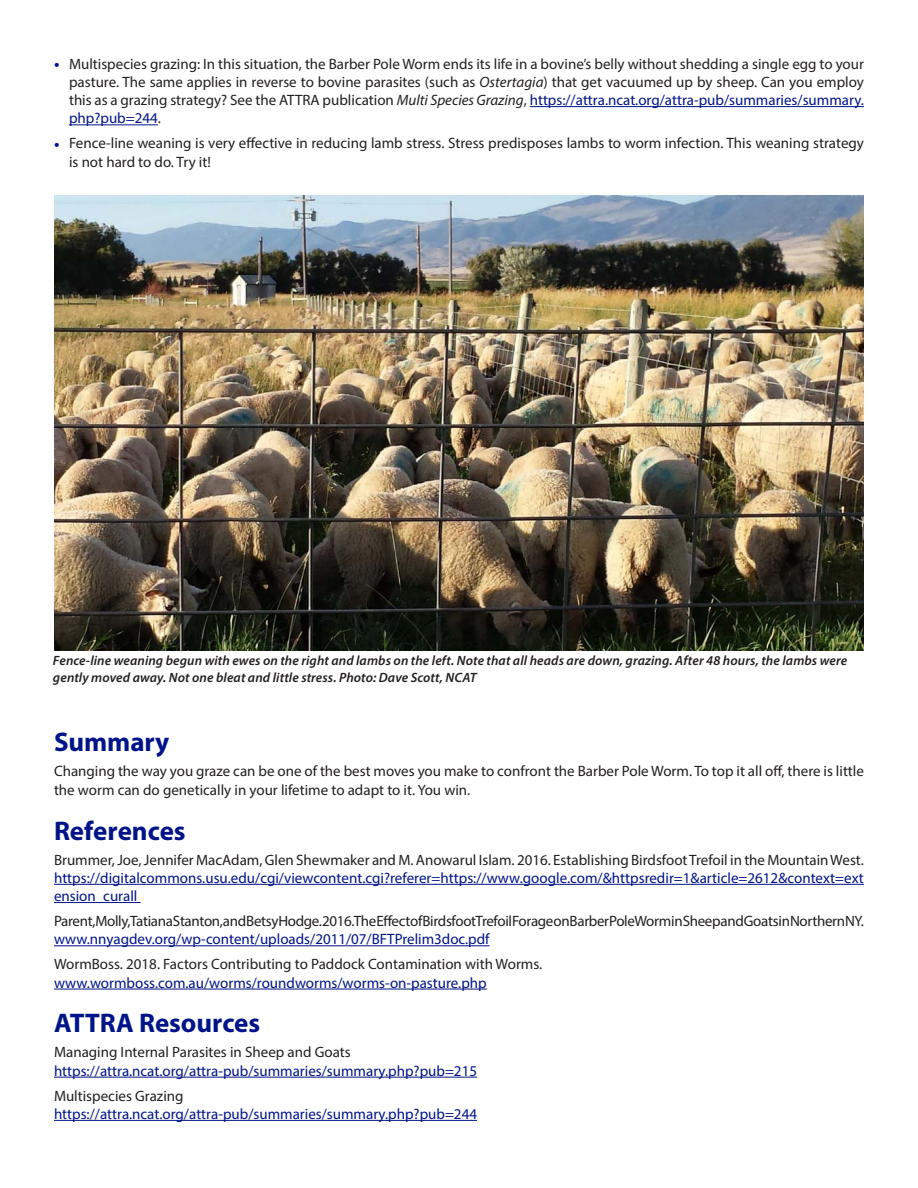
<style>
.page{position:relative;width:918px;height:1188px;background:#fff}
.page>*{position:absolute;margin:0;border:0;box-sizing:border-box;transform-origin:0 0}
.t1{font:700 27px "Myriad Pro";color:#001489}
.t2{font:15px/18.3px "Myriad Pro";color:#231f20}
.t3{font:15px/18.3px "Myriad Pro";color:#001489}
.t4{font:15px "Myriad Pro";letter-spacing:-.02em;color:#231f20}
.t5{font:italic 600 13.5px/16.5px "Myriad Pro";letter-spacing:.01em;color:#231f20}
.s1{font-size:19.5px;color:#001489}
.s2{font-style:italic}
.s3{color:#001489}
</style>
<div class="page">
<hr style="left:530px;top:106px;width:334px;height:1px;background:#001489">
<hr style="left:69px;top:124px;width:89px;height:1px;background:#001489">
<hr style="left:54px;top:884px;width:810px;height:1px;background:#001489">
<hr style="left:54px;top:902px;width:87px;height:1px;background:#001489">
<hr style="left:54px;top:945px;width:436px;height:1px;background:#001489">
<hr style="left:54px;top:989px;width:433px;height:1px;background:#001489">
<hr style="left:54px;top:1077px;width:423px;height:1px;background:#001489">
<hr style="left:54px;top:1120px;width:423px;height:1px;background:#001489">
<img style="left:54px;top:195px;width:810px;height:456px">
<p class="t2" style="left:69px;top:56px;width:796px;text-align:justify;text-indent:-15px"><span class="s1">•</span> Multispecies grazing: In this situation, the Barber Pole Worm ends its life in a bovine’s belly without shedding a single egg to your pasture. The same applies in reverse to bovine parasites (such as <span class="s2">Ostertagia</span>) that get vacuumed up by sheep. Can you employ this as a grazing strategy? See the ATTRA publication <span class="s2">Multi Species Grazing</span>, <span class="s3">https://attra.ncat.org/attra-pub/summaries/summary. php?pub=244</span>.</p>
<p class="t2" style="left:69px;top:136px;width:796px;text-indent:-15px"><span class="s1">•</span> Fence-line weaning is very effective in reducing lamb stress. Stress predisposes lambs to worm infection. This weaning strategy is not hard to do. Try it!</p>
<p class="t5" style="left:53px;top:654px;width:796px">Fence-line weaning begun with ewes on the right and lambs on the left. Note that all heads are down, grazing. After 48 hours, the lambs were gently moved away. Not one bleat and little stress. Photo: Dave Scott, NCAT</p>
<h1 class="t1" style="left:54px;top:732px;width:117px">Summary</h1>
<p class="t2" style="left:54px;top:764px;width:812px">Changing the way you graze can be one of the best moves you make to confront the Barber Pole Worm. To top it all off, there is little the worm can do genetically in your lifetime to adapt to it. You win.</p>
<h1 class="t1" style="left:54px;top:820px;width:133px">References</h1>
<p class="t2" style="left:54px;top:852px;width:811px">Brummer, Joe, Jennifer MacAdam, Glen Shewmaker and M. Anowarul Islam. 2016. Establishing Birdsfoot Trefoil in the Mountain West.</p>
<p class="t3" style="left:54px;top:870px;width:811px">https://digitalcommons.usu.edu/cgi/viewcontent.cgi?referer=https://www.google.com/&amp;httpsredir=1&amp;article=2612&amp;context=ext ension_curall</p>
<p class="t4" style="left:54px;top:915px;width:811px">Parent, Molly, Tatiana Stanton, and Betsy Hodge. 2016. The Effect of Birdsfoot Trefoil Forage on Barber Pole Worm in Sheep and Goats in Northern NY.</p>
<p class="t3" style="left:54px;top:932px;width:437px">www.nnyagdev.org/wp-content/uploads/2011/07/BFTPrelim3doc.pdf</p>
<p class="t2" style="left:54px;top:957px;width:490px">WormBoss. 2018. Factors Contributing to Paddock Contamination with Worms.</p>
<p class="t3" style="left:54px;top:975px;width:434px">www.wormboss.com.au/worms/roundworms/worms-on-pasture.php</p>
<h1 class="t1" style="left:54px;top:1013px;width:208px">ATTRA Resources</h1>
<p class="t2" style="left:54px;top:1045px;width:298px">Managing Internal Parasites in Sheep and Goats</p>
<p class="t3" style="left:54px;top:1063px;width:425px">https://attra.ncat.org/attra-pub/summaries/summary.php?pub=215</p>
<p class="t2" style="left:54px;top:1088px;width:131px">Multispecies Grazing</p>
<p class="t3" style="left:54px;top:1106px;width:425px">https://attra.ncat.org/attra-pub/summaries/summary.php?pub=244</p>
</div>
